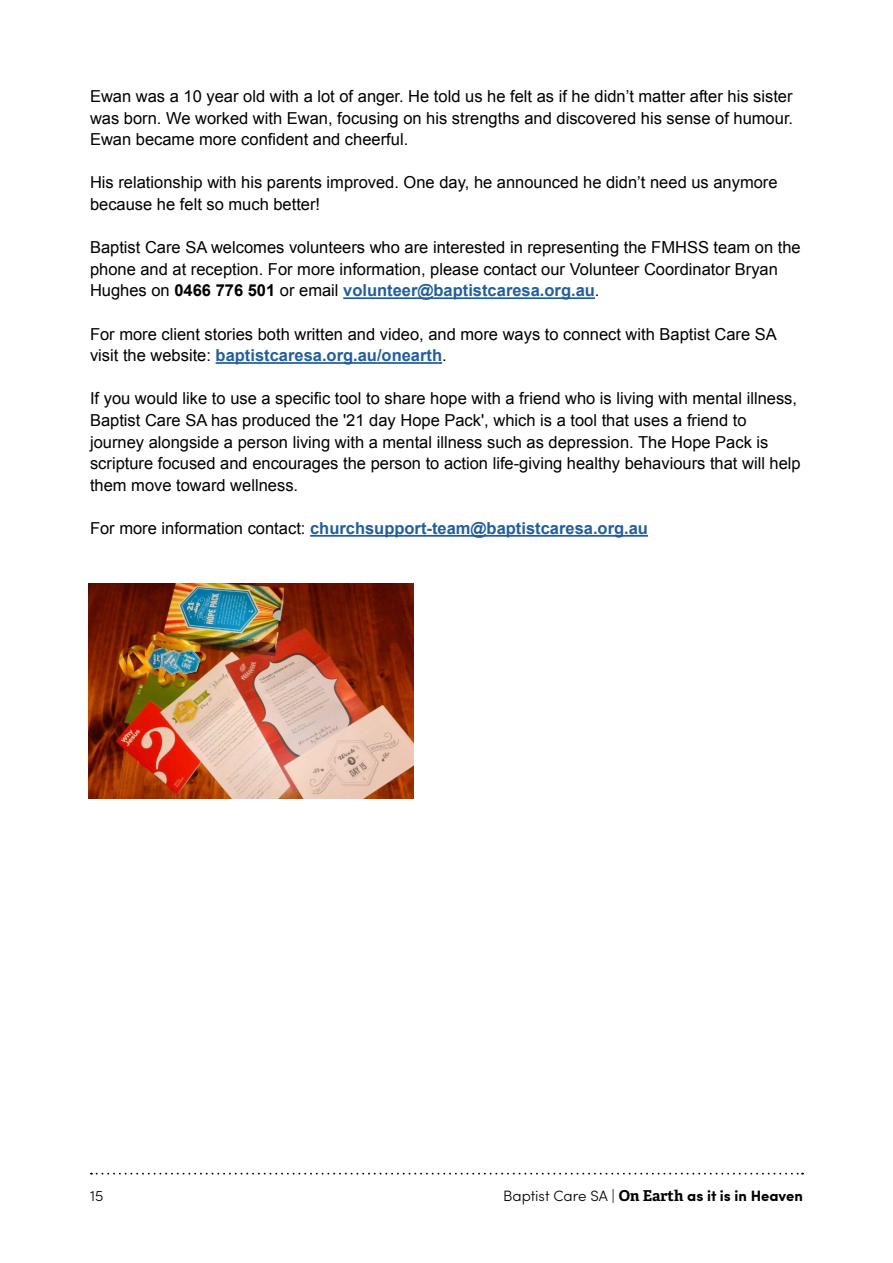
<style>
.page{position:relative;width:893px;height:1263px;background:#fff}
.page>*{position:absolute;margin:0;border:0;box-sizing:border-box;transform-origin:0 0}
.t1{font:16.5px/21.6px "Arial";color:#000}
.t2{font:700 16.5px "Arial";color:#215e9e}
.t3{font:300 15px "Sofia Pro";color:#000}
.s1{font-weight:700}
.s2{font-weight:700;color:#215e9e}
.s3{font-weight:400;color:#000}
.s4{font-family:"Adelle";font-weight:700}
</style>
<div class="page">
<svg style="left:91px;top:1173px;width:712px;height:1px"></svg>
<hr style="left:343px;top:297px;width:252px;height:2px;background:#215e9e">
<hr style="left:216px;top:362px;width:226px;height:2px;background:#215e9e">
<hr style="left:310px;top:535px;width:338px;height:2px;background:#215e9e">
<img style="left:89px;top:583px;width:324px;height:216px">
<p class="t1" style="left:90px;top:86px;width:705px;text-align:justify">Ewan was a 10 year old with a lot of anger. He told us he felt as if he didn’t matter after his sister was born. We worked with Ewan, focusing on his strengths and discovered his sense of humour.<br>Ewan became more confident and cheerful.</p>
<p class="t1" style="left:90px;top:172px;width:689px">His relationship with his parents improved. One day, he announced he didn’t need us anymore because he felt so much better!</p>
<p class="t1" style="left:90px;top:237px;width:712px">Baptist Care SA welcomes volunteers who are interested in representing the FMHSS team on the phone and at reception. For more information, please contact our Volunteer Coordinator Bryan<br>Hughes on <span class="s1">0466 776 501</span> or email <span class="s2">volunteer@baptistcaresa.org.au</span>.</p>
<p class="t1" style="left:90px;top:323px;width:688px">For more client stories both written and video, and more ways to connect with Baptist Care SA visit the website: <span class="s2">baptistcaresa.org.au/onearth</span>.</p>
<p class="t1" style="left:90px;top:388px;width:712px">If you would like to use a specific tool to share hope with a friend who is living with mental illness, Baptist Care SA has produced the '21 day Hope Pack', which is a tool that uses a friend to journey alongside a person living with a mental illness such as depression. The Hope Pack is scripture focused and encourages the person to action life-giving healthy behaviours that will help them move toward wellness.</p>
<p class="t2" style="left:90px;top:517px;width:559px"><span class="s3">For more information contact:</span> churchsupport-team@baptistcaresa.org.au</p>
<p class="t3" style="left:90px;top:1184px;width:15px">15</p>
<p class="t3" style="left:503px;top:1185px;width:301px">Baptist Care SA | <span class="s4">On Earth</span> <span class="s1">as it is in Heaven</span></p>
</div>
